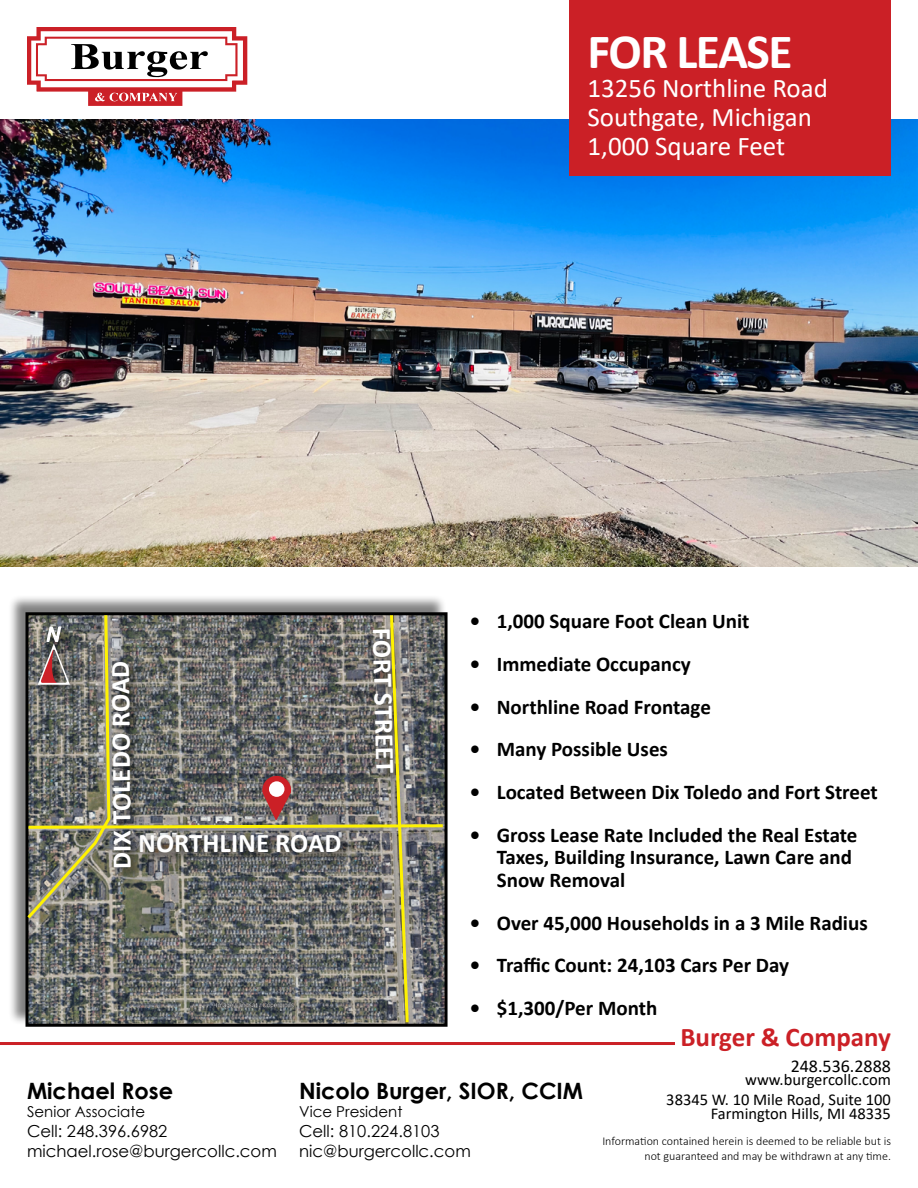
<style>
.page{position:relative;width:918px;height:1188px;background:#fff}
.page>*{position:absolute;margin:0;border:0;box-sizing:border-box;transform-origin:0 0}
.t1{font:700 49.5px "Calibri";letter-spacing:-.03em;color:#fff}
.t2{font:27px/29.2px "Calibri";color:#fff}
.t3{font:700 27px "Calibri";color:#fff}
.t4{font:700 27px "Calibri";color:#cb2026}
.t5{font:700 22.5px "Century Gothic";color:#000}
.t6{font:700 21px/22.5px "Calibri";color:#000}
.t7{font:18px "Calibri";color:#000}
.t8{font:16.5px/19.8px "Century Gothic";color:#000}
.t9{font:16.5px/19.8px "Calibri";color:#000;text-align:right}
.t10{font:15px "Century Gothic";color:#000}
.t11{font:300 12px/14.4px "Calibri";color:#000;text-align:right}
</style>
<div class="page">
<img style="left:0;top:119px;width:918px;height:448px">
<div style="left:7px;top:594px;width:439px;height:431px;background:#000;opacity:.5"></div>
<svg style="left:24px;top:612px;width:422px;height:413px;background:#6f6f68"></svg>
<svg style="left:27px;top:27px;width:220px;height:79px"></svg>
<hr style="left:0;top:1042px;width:675px;height:3px;background:#cb2026">
<div style="left:569px;top:0;width:322px;height:176px;background:#cb2026"></div>
<h1 class="t1" style="left:588px;top:16px;width:207px">FOR LEASE</h1>
<p class="t2" style="left:588px;top:72px;width:242px">13256 Northline Road<br>Southgate, Michigan<br>1,000 Square Feet</p>
<p class="t3" style="left:104px;top:870px;width:210px;rotate:-91deg">DIX TOLEDO ROAD</p>
<p class="t3" style="left:138px;top:824px;width:205px">NORTHLINE ROAD</p>
<p class="t3" style="left:400px;top:627px;width:147px;rotate:88deg">FORT STREET</p>
<p class="t6" style="left:470px;top:610px;width:281px">• 1,000 Square Foot Clean Unit</p>
<p class="t6" style="left:470px;top:652px;width:222px">• Immediate Occupancy</p>
<p class="t6" style="left:470px;top:695px;width:243px">• Northline Road Frontage</p>
<p class="t6" style="left:470px;top:738px;width:200px">• Many Possible Uses</p>
<p class="t6" style="left:470px;top:781px;width:409px">• Located Between Dix Toledo and Fort Street</p>
<p class="t6" style="left:497px;top:823px;width:362px;text-indent:-27px">• Gross Lease Rate Included the Real Estate<br>Taxes, Building Insurance, Lawn Care and<br>Snow Removal</p>
<p class="t6" style="left:470px;top:911px;width:400px">• Over 45,000 Households in a 3 Mile Radius</p>
<p class="t6" style="left:470px;top:954px;width:321px">• Traffic Count: 24,103 Cars Per Day</p>
<p class="t6" style="left:470px;top:997px;width:189px">• $1,300/Per Month</p>
<p class="t5" style="left:27px;top:1074px;width:148px">Michael Rose</p>
<p class="t10" style="left:27px;top:1101px;width:120px">Senior Associate</p>
<p class="t8" style="left:27px;top:1121px;width:251px">Cell: 248.396.6982 michael.rose@burgercollc.com</p>
<p class="t5" style="left:299px;top:1074px;width:285px">Nicolo Burger, SIOR, CCIM</p>
<p class="t10" style="left:299px;top:1101px;width:105px">Vice President</p>
<p class="t8" style="left:299px;top:1121px;width:173px">Cell: 810.224.8103 nic@burgercollc.com</p>
<p class="t4" style="left:680px;top:1018px;width:212px">Burger &amp; Company</p>
<p class="t7" style="left:791px;top:1053px;width:102px">248.536.2888</p>
<p class="t9" style="left:666px;top:1069px;width:226px">www.burgercollc.com<br>38345 W. 10 Mile Road, Suite 100</p>
<p class="t9" style="left:711px;top:1103px;width:182px">Farmington Hills, MI 48335</p>
<p class="t11" style="left:602px;top:1134px;width:290px">Information contained herein is deemed to be reliable but is not guaranteed and may be withdrawn at any time.</p>
</div>
